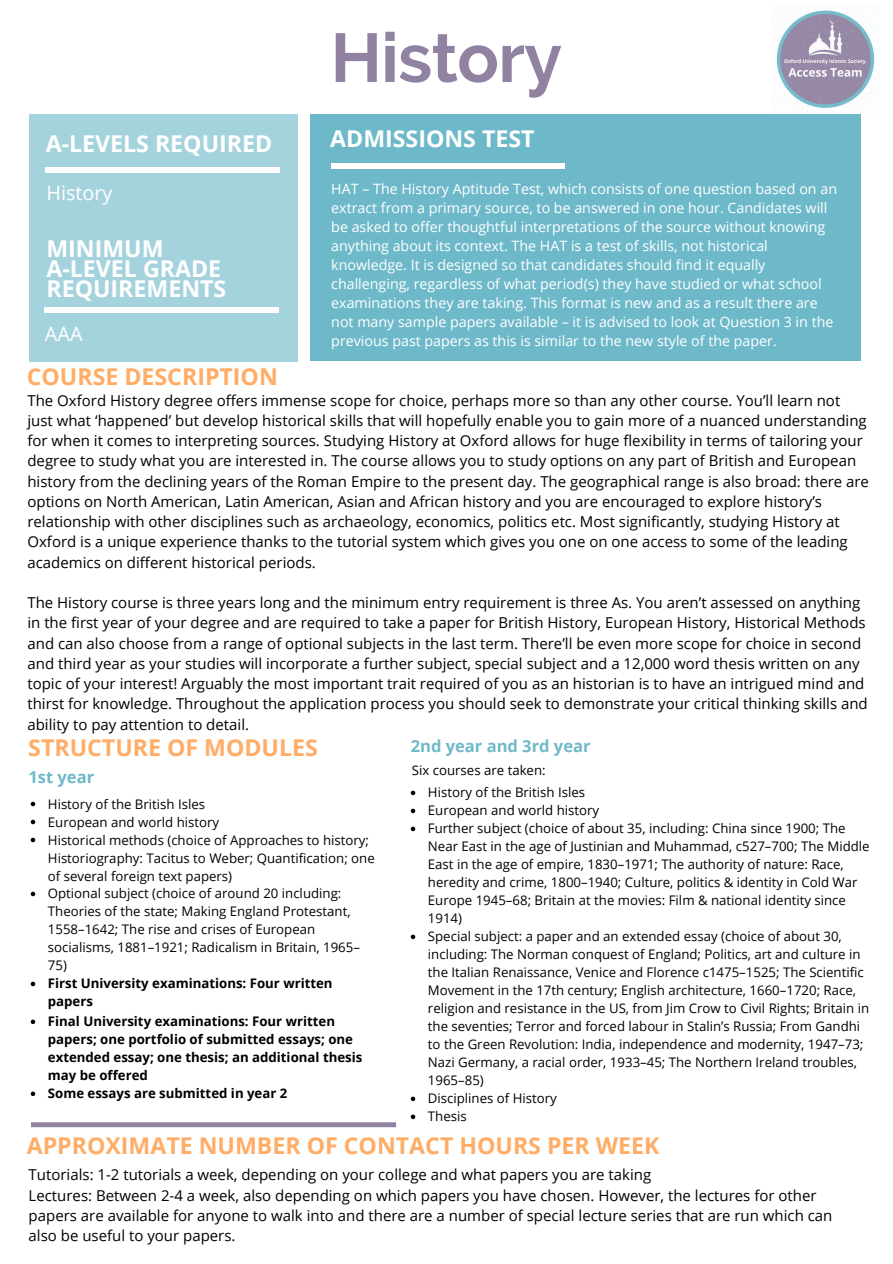
<style>
.page{position:relative;width:893px;height:1264px;background:#fff}
.page>*{position:absolute;margin:0;border:0;box-sizing:border-box;transform-origin:0 0}
.t1{font:700 68.7px "Raleway";letter-spacing:-.01em;color:#9282a1}
.t2{font:700 23.1px "Open Sans";color:#ffad66}
.t3{font:700 23.1px/20.2px "Open Sans";color:#fff}
.t4{font:19.8px "Open Sans";color:#fff}
.t5{font:700 16.5px "Open Sans";color:#6eb9c9}
.t6{font:15px/20.2px "Open Sans";color:#000}
.t7{font:14.25px/19px "Open Sans";color:#fff}
.t8{font:13.2px/18px "Open Sans";color:#000}
.t9{font:700 13.2px/18px "Open Sans";color:#000}
</style>
<div class="page">
<div style="left:29px;top:114px;width:268px;height:247px;background:#a5d3dd"></div>
<div style="left:310px;top:114px;width:550px;height:247px;background:#6eb9c9"></div>
<div style="left:331px;top:163px;width:234px;height:5px;background:#fff"></div>
<div style="left:46px;top:167px;width:234px;height:5px;background:#fff"></div>
<div style="left:45px;top:308px;width:234px;height:5px;background:#fff"></div>
<svg style="left:31px;top:801px;width:4px;height:5px"></svg>
<svg style="left:31px;top:819px;width:4px;height:5px"></svg>
<svg style="left:31px;top:837px;width:4px;height:5px"></svg>
<svg style="left:31px;top:891px;width:4px;height:5px"></svg>
<svg style="left:31px;top:981px;width:4px;height:5px"></svg>
<svg style="left:411px;top:790px;width:4px;height:5px"></svg>
<svg style="left:411px;top:808px;width:4px;height:5px"></svg>
<svg style="left:411px;top:826px;width:4px;height:5px"></svg>
<svg style="left:411px;top:934px;width:4px;height:5px"></svg>
<svg style="left:411px;top:1096px;width:4px;height:5px"></svg>
<svg style="left:411px;top:1114px;width:4px;height:5px"></svg>
<svg style="left:31px;top:1019px;width:4px;height:5px"></svg>
<svg style="left:31px;top:1091px;width:4px;height:5px"></svg>
<svg style="left:31px;top:1122px;width:365px;height:5px;background:#9889a6"></svg>
<img style="left:776px;top:10px;width:99px;height:98px">
<p class="t1" style="left:330px;top:17px;width:233px">History</p>
<p class="t3" style="left:46px;top:133px;width:228px">A-LEVELS REQUIRED</p>
<p class="t3" style="left:330px;top:128px;width:206px">ADMISSIONS TEST</p>
<p class="t4" style="left:46px;top:178px;width:67px">History</p>
<p class="t3" style="left:46px;top:237px;width:119px">MINIMUM</p>
<p class="t3" style="left:46px;top:258px;width:181px">A-LEVEL GRADE<br>REQUIREMENTS</p>
<p class="t4" style="left:45px;top:320px;width:39px">AAA</p>
<p class="t2" style="left:27px;top:360px;width:252px">COURSE DESCRIPTION</p>
<p class="t6" style="left:27px;top:390px;width:843px">The Oxford History degree offers immense scope for choice, perhaps more so than any other course. You’ll learn not just what ‘happened’ but develop historical skills that will hopefully enable you to gain more of a nuanced understanding for when it comes to interpreting sources. Studying History at Oxford allows for huge flexibility in terms of tailoring your degree to study what you are interested in. The course allows you to study options on any part of British and European history from the declining years of the Roman Empire to the present day. The geographical range is also broad: there are options on North American, Latin American, Asian and African history and you are encouraged to explore history’s relationship with other disciplines such as archaeology, economics, politics etc. Most significantly, studying History at Oxford is a unique experience thanks to the tutorial system which gives you one on one access to some of the leading academics on different historical periods.</p>
<p class="t6" style="left:27px;top:592px;width:841px">The History course is three years long and the minimum entry requirement is three As. You aren’t assessed on anything in the first year of your degree and are required to take a paper for British History, European History, Historical Methods and can also choose from a range of optional subjects in the last term. There’ll be even more scope for choice in second and third year as your studies will incorporate a further subject, special subject and a 12,000 word thesis written on any topic of your interest! Arguably the most important trait required of you as an historian is to have an intrigued mind and thirst for knowledge. Throughout the application process you should seek to demonstrate your critical thinking skills and ability to pay attention to detail.</p>
<p class="t2" style="left:28px;top:731px;width:291px">STRUCTURE OF MODULES</p>
<p class="t7" style="left:331px;top:178px;width:507px">HAT – The History Aptitude Test, which consists of one question based on an extract from a primary source, to be answered in one hour. Candidates will be asked to offer thoughtful interpretations of the source without knowing anything about its context. The HAT is a test of skills, not historical knowledge. It is designed so that candidates should find it equally challenging, regardless of what period(s) they have studied or what school examinations they are taking. This format is new and as a result there are not many sample papers available – it is advised to look at Question 3 in the previous past papers as this is similar to the new style of the paper.</p>
<p class="t5" style="left:411px;top:734px;width:181px">2nd year and 3rd year</p>
<p class="t8" style="left:412px;top:760px;width:135px">Six courses are taken:</p>
<p class="t5" style="left:28px;top:765px;width:67px">1st year</p>
<p class="t8" style="left:428px;top:783px;width:159px">History of the British Isles</p>
<p class="t8" style="left:428px;top:801px;width:173px">European and world history</p>
<p class="t8" style="left:428px;top:819px;width:443px">Further subject (choice of about 35, including: China since 1900; The Near East in the age of Justinian and Muhammad, c527–700; The Middle East in the age of empire, 1830–1971; The authority of nature: Race, heredity and crime, 1800–1940; Culture, politics &amp; identity in Cold War Europe 1945–68; Britain at the movies: Film &amp; national identity since 1914)</p>
<p class="t8" style="left:428px;top:927px;width:442px">Special subject: a paper and an extended essay (choice of about 30, including: The Norman conquest of England; Politics, art and culture in the Italian Renaissance, Venice and Florence c1475–1525; The Scientific Movement in the 17th century; English architecture, 1660–1720; Race, religion and resistance in the US, from Jim Crow to Civil Rights; Britain in the seventies; Terror and forced labour in Stalin’s Russia; From Gandhi to the Green Revolution: India, independence and modernity, 1947–73; Nazi Germany, a racial order, 1933–45; The Northern Ireland troubles, 1965–85)</p>
<p class="t8" style="left:428px;top:1089px;width:130px">Disciplines of History</p>
<p class="t8" style="left:428px;top:1107px;width:40px">Thesis</p>
<p class="t8" style="left:48px;top:794px;width:159px">History of the British Isles</p>
<p class="t8" style="left:48px;top:812px;width:173px">European and world history</p>
<p class="t8" style="left:48px;top:830px;width:328px">Historical methods (choice of Approaches to history;<br>Historiography: Tacitus to Weber; Quantification; one of several foreign text papers)</p>
<p class="t8" style="left:48px;top:884px;width:313px">Optional subject (choice of around 20 including:<br>Theories of the state; Making England Protestant, 1558–1642; The rise and crises of European socialisms, 1881–1921; Radicalism in Britain, 1965– 75)</p>
<p class="t9" style="left:48px;top:974px;width:286px">First University examinations: Four written papers</p>
<p class="t9" style="left:48px;top:1012px;width:316px">Final University examinations: Four written papers; one portfolio of submitted essays; one extended essay; one thesis; an additional thesis may be offered</p>
<p class="t9" style="left:48px;top:1084px;width:241px">Some essays are submitted in year 2</p>
<p class="t2" style="left:27px;top:1129px;width:634px">APPROXIMATE NUMBER OF CONTACT HOURS PER WEEK</p>
<p class="t6" style="left:29px;top:1164px;width:624px">Tutorials: 1-2 tutorials a week, depending on your college and what papers you are taking</p>
<p class="t6" style="left:29px;top:1184px;width:805px">Lectures: Between 2-4 a week, also depending on which papers you have chosen. However, the lectures for other papers are available for anyone to walk into and there are a number of special lecture series that are run which can also be useful to your papers.</p>
</div>
